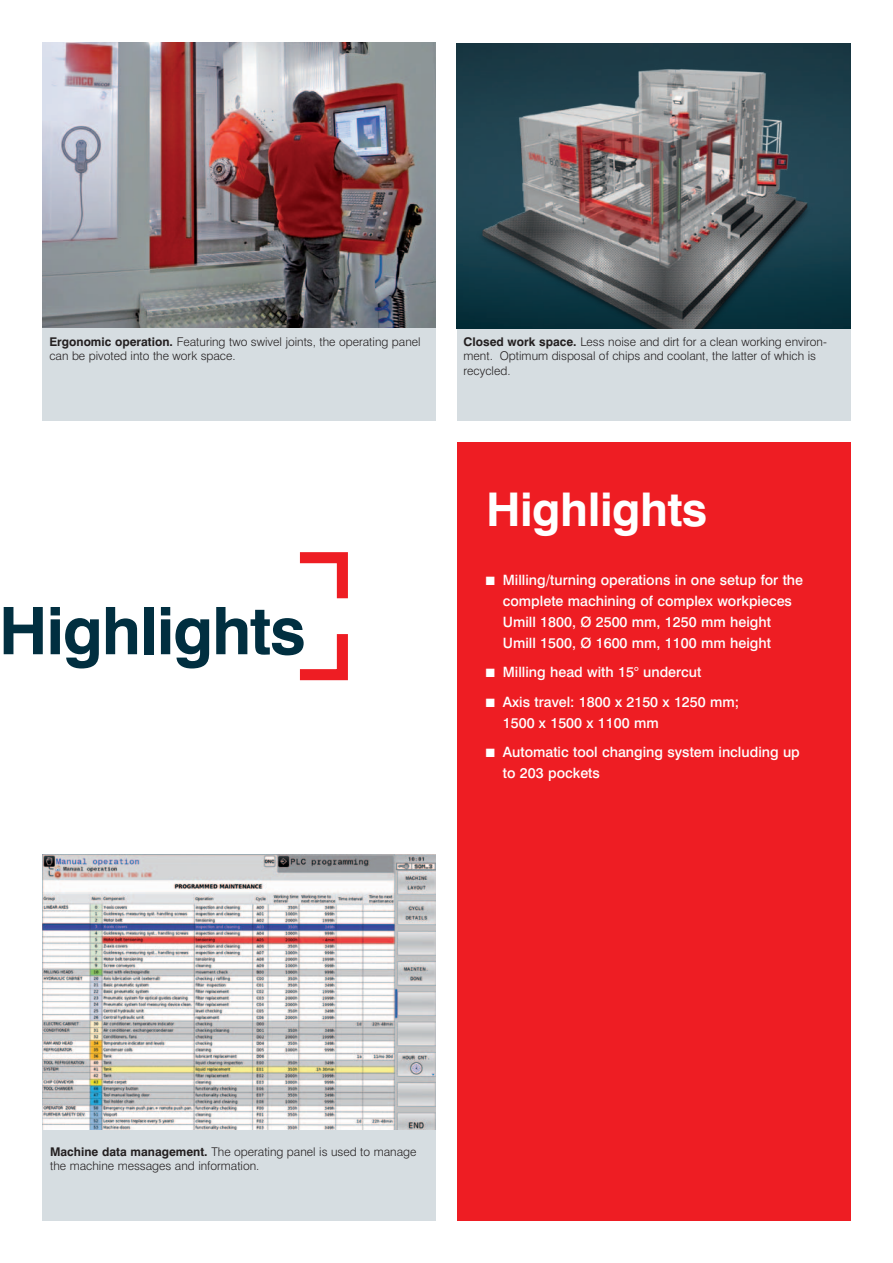
<style>
.page{position:relative;width:893px;height:1263px;background:#fff}
.page>*{position:absolute;margin:0;border:0;box-sizing:border-box;transform-origin:0 0}
.t1{font:700 65.7px "Swiss 721 BT";letter-spacing:-.02em;color:#012f40}
.t2{font:700 46.5px "Swiss 721 BT";letter-spacing:-.01em;color:#fff}
.t3{font:500 14.25px/21px "Swiss 721 BT";color:#fff}
.t4{font:300 12px/14.4px "Swiss 721 BT";color:#231f20}
.s1{font-weight:700}
</style>
<div class="page">
<svg style="left:299px;top:552px;width:49px;height:47px"></svg>
<svg style="left:299px;top:634px;width:49px;height:47px"></svg>
<div style="left:457px;top:442px;width:393px;height:778px;background:#ee1d23"></div>
<div style="left:43px;top:318px;width:393px;height:103px;background:#d6dde1"></div>
<div style="left:457px;top:315px;width:393px;height:106px;background:#d6dde1"></div>
<img style="left:43px;top:43px;width:393px;height:284px">
<img style="left:456px;top:43px;width:394px;height:285px">
<div style="left:43px;top:1117px;width:393px;height:104px;background:#d6dde1"></div>
<img style="left:43px;top:854px;width:393px;height:275px">
<img style="left:472px;top:43px;width:354px;height:285px">
<p class="t4" style="left:49px;top:334px;width:373px"><span class="s1">Ergonomic operation.</span> Featuring two swivel joints, the operating panel can be pivoted into the work space.</p>
<p class="t4" style="left:464px;top:334px;width:365px"><span class="s1">Closed work space.</span> Less noise and dirt for a clean working environ&shy;ment. Optimum disposal of chips and coolant, the latter of which is recycled.</p>
<h1 class="t1" style="left:-1px;top:591px;width:308px">Highlights</h1>
<h2 class="t2" style="left:486px;top:481px;width:223px">Highlights</h2>
<p class="t3" style="left:503px;top:569px;width:302px">Milling/turning operations in one setup for the complete machining of complex workpieces Umill 1800, Ø 2500 mm, 1250 mm height Umill 1500, Ø 1600 mm, 1100 mm height</p>
<p class="t3" style="left:503px;top:657px;width:238px;line-height:29.5px">Milling head with 15° undercut<br>Axis travel: 1800 x 2150 x 1250 mm;</p>
<p class="t3" style="left:503px;top:708px;width:298px;line-height:29.5px">1500 x 1500 x 1100 mm<br>Automatic tool changing system including up</p>
<p class="t3" style="left:503px;top:763px;width:99px">to 203 pockets</p>
<p class="t4" style="left:50px;top:1144px;width:368px"><span class="s1">Machine data management.</span> The operating panel is used to manage the machine messages and information.</p>
</div>
